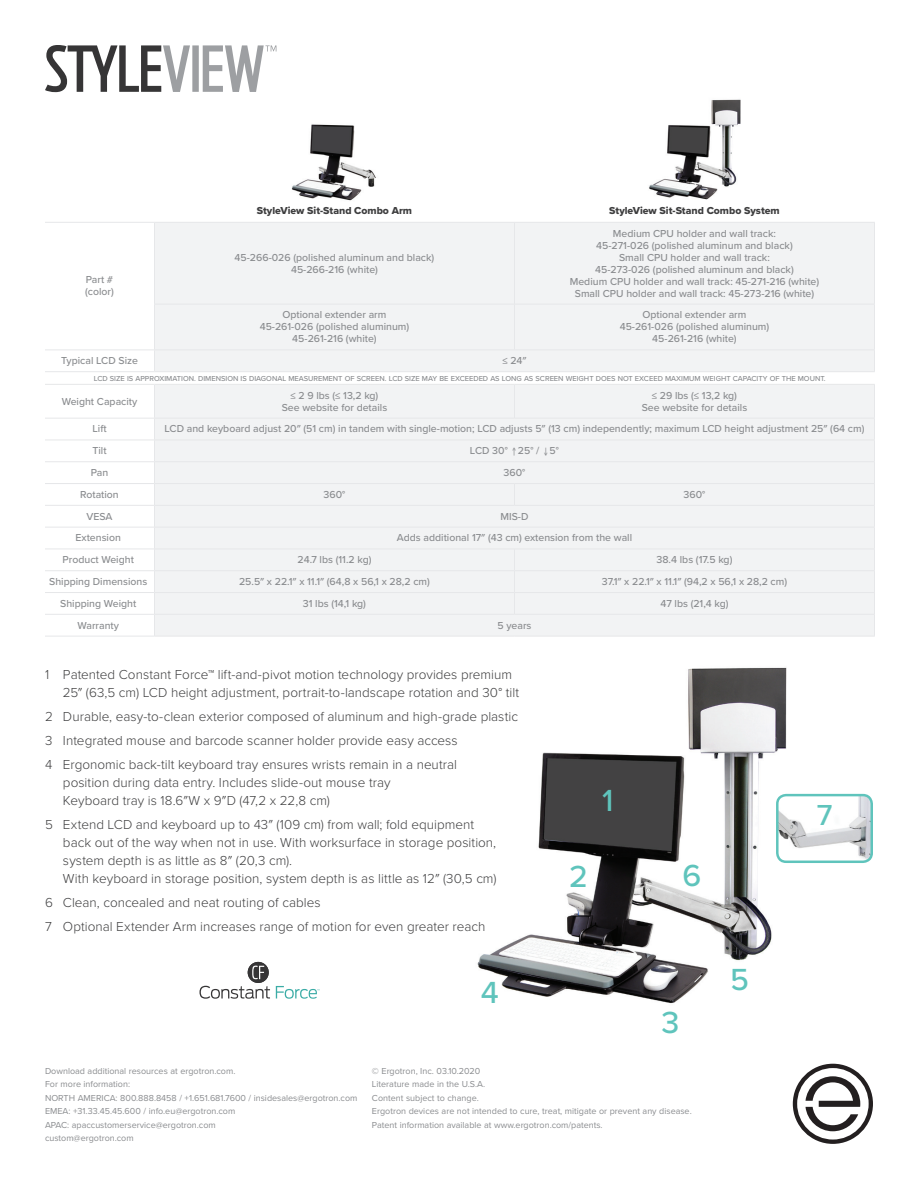
<style>
.page{position:relative;width:918px;height:1188px;background:#fff}
.page>*{position:absolute;margin:0;border:0;box-sizing:border-box;transform-origin:0 0}
.t1{font:500 31.65px "Proxima Nova";color:#5fc4bc}
.t2{font:500 30px "Proxima Nova";color:#5fc4bc}
.t3{font:300 13.5px/18px "Proxima Nova";color:#3e3e3f}
.t4{font:500 10.5px/12px "Proxima Nova";color:#8a8c8f;text-align:center}
.t5{font:10.5px "Proxima Nova Extrabld";color:#3e3e3f}
.t6{font:9px/13.5px "Proxima Nova";color:#8a8c8f}
.t7{font:500 7.5px "Proxima Nova";color:#8a8c8f}
</style>
<div class="page">
<img style="left:477px;top:667px;width:348px;height:337px">
<div style="left:155px;top:223px;width:719px;height:413px;background:#f2f3f4"></div>
<hr style="left:154px;top:222px;width:360px;height:1px;background:#e6e7e9">
<hr style="left:154px;top:223px;width:1px;height:81px;background:#e6e7e9">
<hr style="left:514px;top:222px;width:361px;height:1px;background:#e6e7e9">
<hr style="left:514px;top:223px;width:1px;height:81px;background:#e6e7e9">
<hr style="left:874px;top:223px;width:1px;height:81px;background:#e6e7e9">
<hr style="left:154px;top:304px;width:360px;height:1px;background:#e6e7e9">
<hr style="left:154px;top:304px;width:1px;height:46px;background:#e6e7e9">
<hr style="left:514px;top:304px;width:361px;height:1px;background:#e6e7e9">
<hr style="left:514px;top:304px;width:1px;height:46px;background:#e6e7e9">
<hr style="left:874px;top:304px;width:1px;height:46px;background:#e6e7e9">
<hr style="left:45px;top:222px;width:109px;height:1px;background:#e6e7e9">
<hr style="left:45px;top:350px;width:109px;height:1px;background:#e6e7e9">
<hr style="left:154px;top:350px;width:360px;height:1px;background:#e6e7e9">
<svg style="left:154px;top:351px;width:1px;height:20px"></svg>
<hr style="left:514px;top:350px;width:361px;height:1px;background:#e6e7e9">
<svg style="left:874px;top:351px;width:1px;height:20px"></svg>
<hr style="left:154px;top:385px;width:1px;height:33px;background:#e6e7e9">
<hr style="left:514px;top:385px;width:1px;height:33px;background:#e6e7e9">
<hr style="left:874px;top:385px;width:1px;height:33px;background:#e6e7e9">
<hr style="left:45px;top:418px;width:109px;height:1px;background:#e6e7e9">
<hr style="left:45px;top:440px;width:109px;height:1px;background:#e6e7e9">
<hr style="left:45px;top:461px;width:109px;height:1px;background:#e6e7e9">
<hr style="left:154px;top:461px;width:360px;height:1px;background:#e6e7e9">
<hr style="left:514px;top:461px;width:361px;height:1px;background:#e6e7e9">
<hr style="left:154px;top:483px;width:360px;height:1px;background:#e6e7e9">
<hr style="left:514px;top:483px;width:361px;height:1px;background:#e6e7e9">
<svg style="left:514px;top:484px;width:1px;height:21px"></svg>
<hr style="left:45px;top:483px;width:109px;height:1px;background:#e6e7e9">
<hr style="left:45px;top:505px;width:109px;height:1px;background:#e6e7e9">
<hr style="left:154px;top:505px;width:360px;height:1px;background:#e6e7e9">
<hr style="left:514px;top:505px;width:361px;height:1px;background:#e6e7e9">
<hr style="left:45px;top:527px;width:109px;height:1px;background:#e6e7e9">
<hr style="left:154px;top:527px;width:360px;height:1px;background:#e6e7e9">
<hr style="left:514px;top:527px;width:361px;height:1px;background:#e6e7e9">
<hr style="left:45px;top:549px;width:109px;height:1px;background:#e6e7e9">
<hr style="left:154px;top:549px;width:360px;height:1px;background:#e6e7e9">
<hr style="left:514px;top:549px;width:361px;height:1px;background:#e6e7e9">
<hr style="left:45px;top:570px;width:109px;height:1px;background:#e6e7e9">
<hr style="left:154px;top:570px;width:360px;height:1px;background:#e6e7e9">
<hr style="left:514px;top:570px;width:361px;height:1px;background:#e6e7e9">
<hr style="left:45px;top:592px;width:109px;height:1px;background:#e6e7e9">
<hr style="left:154px;top:592px;width:360px;height:1px;background:#e6e7e9">
<hr style="left:514px;top:592px;width:361px;height:1px;background:#e6e7e9">
<svg style="left:514px;top:550px;width:1px;height:64px"></svg>
<hr style="left:45px;top:614px;width:109px;height:1px;background:#e6e7e9">
<hr style="left:154px;top:614px;width:360px;height:1px;background:#e6e7e9">
<hr style="left:514px;top:614px;width:361px;height:1px;background:#e6e7e9">
<hr style="left:45px;top:636px;width:109px;height:1px;background:#e6e7e9">
<hr style="left:154px;top:636px;width:360px;height:1px;background:#e6e7e9">
<hr style="left:514px;top:636px;width:361px;height:1px;background:#e6e7e9">
<hr style="left:45px;top:371px;width:109px;height:1px;background:#e6e7e9">
<hr style="left:154px;top:371px;width:360px;height:1px;background:#e6e7e9">
<hr style="left:514px;top:371px;width:361px;height:1px;background:#e6e7e9">
<hr style="left:45px;top:384px;width:109px;height:1px;background:#e6e7e9">
<hr style="left:154px;top:384px;width:360px;height:1px;background:#e6e7e9">
<hr style="left:514px;top:384px;width:361px;height:1px;background:#e6e7e9">
<hr style="left:154px;top:418px;width:360px;height:1px;background:#e6e7e9">
<svg style="left:154px;top:419px;width:1px;height:217px"></svg>
<hr style="left:514px;top:418px;width:361px;height:1px;background:#e6e7e9">
<svg style="left:874px;top:419px;width:1px;height:217px"></svg>
<hr style="left:154px;top:440px;width:360px;height:1px;background:#e6e7e9">
<hr style="left:514px;top:440px;width:361px;height:1px;background:#e6e7e9">
<img style="left:291px;top:124px;width:85px;height:77px">
<img style="left:649px;top:99px;width:92px;height:101px">
<img style="left:777px;top:795px;width:94px;height:67px">
<div style="left:776px;top:794px;width:97px;height:69px;border:2px solid #5fc4bc;border-radius:9px"></div>
<svg style="left:793px;top:1064px;width:80px;height:80px"></svg>
<svg style="left:276px;top:986px;width:44px;height:13px"></svg>
<svg style="left:200px;top:986px;width:70px;height:13px"></svg>
<div style="left:248px;top:962px;width:21px;height:21px;background:#363536;border-radius:50%"></div>
<svg style="left:252px;top:966px;width:12px;height:13px"></svg>
<svg style="left:45px;top:45px;width:231px;height:47px"></svg>
<svg style="left:513px;top:448px;width:3px;height:8px"></svg>
<svg style="left:544px;top:448px;width:4px;height:8px"></svg>
<p class="t4" style="left:85px;top:274px;width:30px;text-align:left">Part # (color)</p>
<p class="t5" style="left:257px;top:203px;width:157px">StyleView Sit-Stand Combo Arm</p>
<p class="t5" style="left:609px;top:203px;width:172px">StyleView Sit-Stand Combo System</p>
<p class="t4" style="left:235px;top:251px;width:201px">45-266-026 (polished aluminum and black)<br>45-266-216 (white)</p>
<p class="t4" style="left:570px;top:227px;width:251px">Medium CPU holder and wall track:<br>45-271-026 (polished aluminum and black)<br>Small CPU holder and wall track:<br>45-273-026 (polished aluminum and black)<br>Medium CPU holder and wall track: 45-271-216 (white)<br>Small CPU holder and wall track: 45-273-216 (white)</p>
<p class="t4" style="left:260px;top:309px;width:151px">Optional extender arm<br>45-261-026 (polished aluminum)<br>45-261-216 (white)</p>
<p class="t4" style="left:620px;top:309px;width:151px">Optional extender arm<br>45-261-026 (polished aluminum)<br>45-261-216 (white)</p>
<p class="t4" style="left:61px;top:354px;width:78px">Typical LCD Size</p>
<p class="t4" style="left:502px;top:354px;width:26px">≤ 24″</p>
<p class="t7" style="left:94px;top:373px;width:733px">LCD SIZE IS APPROXIMATION. DIMENSION IS DIAGONAL MEASUREMENT OF SCREEN. LCD SIZE MAY BE EXCEEDED AS LONG AS SCREEN WEIGHT DOES NOT EXCEED MAXIMUM WEIGHT CAPACITY OF THE MOUNT.</p>
<p class="t4" style="left:62px;top:395px;width:77px">Weight Capacity</p>
<p class="t4" style="left:282px;top:389px;width:107px">≤ 2 9 lbs (≤ 13,2 kg)<br>See website for details</p>
<p class="t4" style="left:642px;top:389px;width:107px">≤ 29 lbs (≤ 13,2 kg)<br>See website for details</p>
<p class="t4" style="left:93px;top:423px;width:16px">Lift</p>
<p class="t4" style="left:165px;top:423px;width:702px">LCD and keyboard adjust 20″ (51 cm) in tandem with single-motion; LCD adjusts 5″ (13 cm) independently; maximum LCD height adjustment 25″ (64 cm)</p>
<p class="t4" style="left:93px;top:444px;width:16px">Tilt</p>
<p class="t4" style="left:470px;top:444px;width:91px">LCD 30° 25° / 5°</p>
<p class="t4" style="left:91px;top:466px;width:19px">Pan</p>
<p class="t4" style="left:504px;top:466px;width:23px">360°</p>
<p class="t4" style="left:80px;top:488px;width:40px">Rotation</p>
<p class="t4" style="left:324px;top:488px;width:23px">360°</p>
<p class="t4" style="left:684px;top:488px;width:23px">360°</p>
<p class="t4" style="left:87px;top:510px;width:28px">VESA</p>
<p class="t4" style="left:500px;top:510px;width:29px">MIS-D</p>
<p class="t4" style="left:76px;top:532px;width:47px">Extension</p>
<p class="t4" style="left:397px;top:532px;width:237px">Adds additional 17″ (43 cm) extension from the wall</p>
<p class="t4" style="left:63px;top:553px;width:73px">Product Weight</p>
<p class="t4" style="left:297px;top:553px;width:76px">24.7 lbs (11.2 kg)</p>
<p class="t4" style="left:657px;top:553px;width:77px">38.4 lbs (17.5 kg)</p>
<p class="t4" style="left:49px;top:575px;width:100px">Shipping Dimensions</p>
<p class="t4" style="left:239px;top:575px;width:192px">25.5″ x 22.1″ x 11.1″ (64,8 x 56,1 x 28,2 cm)</p>
<p class="t4" style="left:602px;top:575px;width:187px">37.1″ x 22.1″ x 11.1″ (94,2 x 56,1 x 28,2 cm)</p>
<p class="t4" style="left:60px;top:597px;width:78px">Shipping Weight</p>
<p class="t4" style="left:303px;top:597px;width:65px">31 lbs (14,1 kg)</p>
<p class="t4" style="left:660px;top:597px;width:70px">47 lbs (21,4 kg)</p>
<p class="t4" style="left:77px;top:619px;width:43px">Warranty</p>
<p class="t4" style="left:497px;top:619px;width:36px">5 years</p>
<p class="t3" style="left:63px;top:664px;width:458px;text-indent:-18px">1 Patented Constant Force™ lift-and-pivot motion technology provides premium<br>25″ (63,5 cm) LCD height adjustment, portrait-to-landscape rotation and 30° tilt</p>
<p class="t3" style="left:45px;top:703px;width:475px;line-height:24px">2 Durable, easy-to-clean exterior composed of aluminum and high-grade plastic<br>3 Integrated mouse and barcode scanner holder provide easy access<br>4 Ergonomic back-tilt keyboard tray ensures wrists remain in a neutral</p>
<p class="t3" style="left:63px;top:772px;width:329px">position during data entry. Includes slide-out mouse tray<br>Keyboard tray is 18.6″W x 9″D (47,2 x 22,8 cm)</p>
<p class="t3" style="left:63px;top:814px;width:435px;text-indent:-18px">5 Extend LCD and keyboard up to 43″ (109 cm) from wall; fold equipment back out of the way when not in use. With worksurface in storage position, system depth is as little as 8″ (20,3 cm).<br>With keyboard in storage position, system depth is as little as 12″ (30,5 cm)</p>
<p class="t3" style="left:45px;top:889px;width:442px;line-height:24px">6 Clean, concealed and neat routing of cables<br>7 Optional Extender Arm increases range of motion for even greater reach</p>
<h1 class="t1" style="left:481px;top:969px;width:20px">4</h1>
<h1 class="t1" style="left:602px;top:777px;width:13px">1</h1>
<h1 class="t1" style="left:569px;top:852px;width:20px">2</h1>
<h1 class="t1" style="left:682px;top:852px;width:20px">6</h1>
<h1 class="t1" style="left:661px;top:998px;width:19px">3</h1>
<p class="t6" style="left:45px;top:1063px;width:314px">Download additional resources at ergotron.com.<br>For more information:<br>NORTH AMERICA: 800.888.8458 / +1.651.681.7600 / insidesales@ergotron.com EMEA: +31.33.45.45.600 / info.eu@ergotron.com<br>APAC: apaccustomerservice@ergotron.com<br>custom@ergotron.com</p>
<p class="t6" style="left:372px;top:1063px;width:321px">© Ergotron, Inc. 03.10.2020<br>Literature made in the U.S.A.<br>Content subject to change.<br>Ergotron devices are not intended to cure, treat, mitigate or prevent any disease.<br>Patent information available at www.ergotron.com/patents.</p>
<h1 class="t1" style="left:730px;top:956px;width:20px">5</h1>
<h2 class="t2" style="left:817px;top:793px;width:17px">7</h2>
</div>
